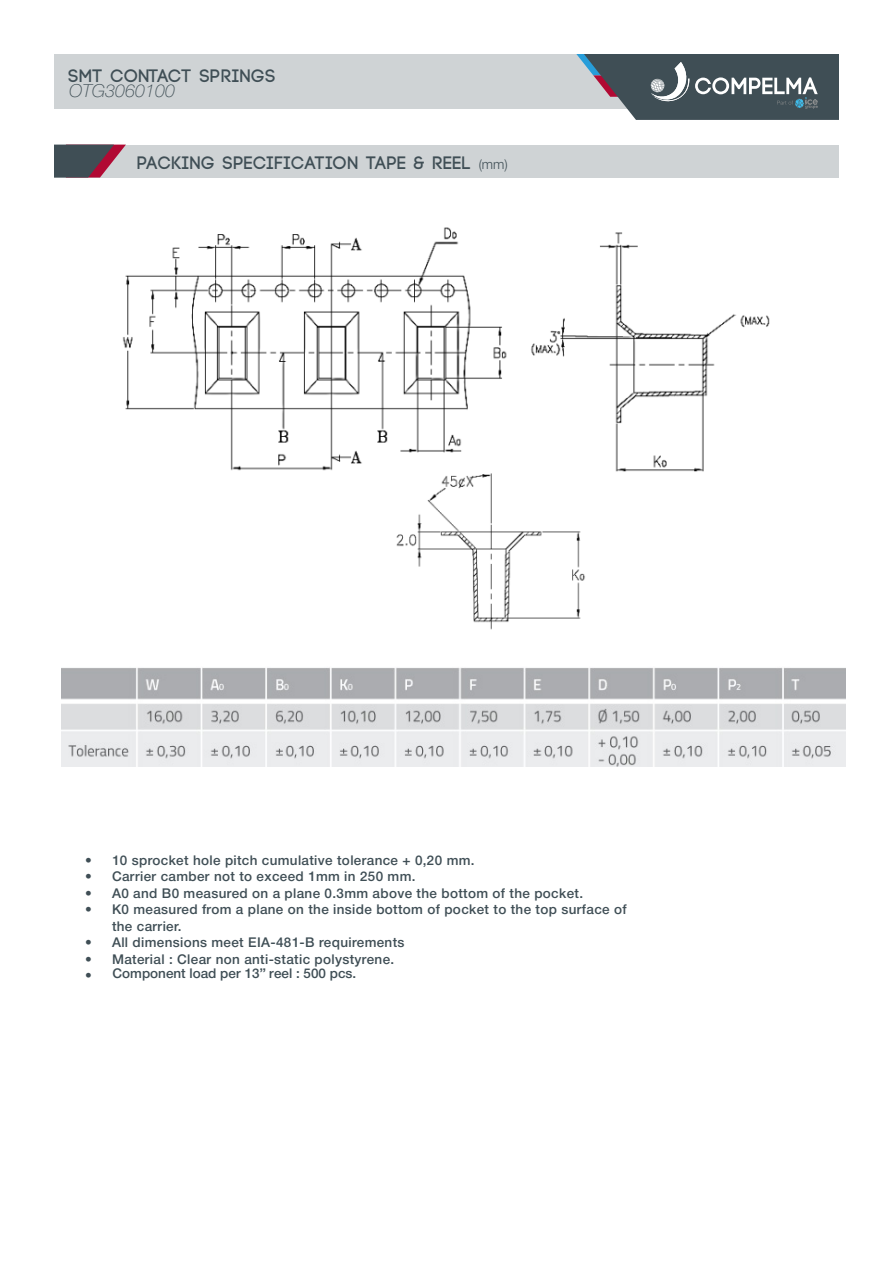
<style>
.page{position:relative;width:893px;height:1263px;background:#fff}
.page>*{position:absolute;margin:0;border:0;box-sizing:border-box;transform-origin:0 0}
.t1{font:700 18px "Code";letter-spacing:.05em;color:#3f4e55}
.t2{font:italic 100 18px "Helvetica Neue";color:#3f4e55}
.t3{font:500 13.5px/16.5px "Helvetica Neue";letter-spacing:.025em;color:#3f4e55}
.t4{font:500 13.5px "Helvetica Neue";color:#3f4e55}
.s1{font-family:"Helvetica Neue";font-weight:300;font-size:13.5px}
</style>
<div class="page">
<div style="left:54px;top:54px;width:785px;height:54px;background:#cfd3d5"></div>
<svg style="left:576px;top:54px;width:263px;height:66px;background:#616d73"></svg>
<div style="left:54px;top:145px;width:785px;height:33px;background:#cfd3d5"></div>
<svg style="left:54px;top:145px;width:72px;height:33px"></svg>
<img style="left:122px;top:227px;width:648px;height:403px">
<img style="left:62px;top:667px;width:783px;height:99px">
<h1 class="t1" style="left:68px;top:67px;width:209px">SMT CONTACT SPRINGS</h1>
<h1 class="t2" style="left:69px;top:77px;width:108px">OTG3060100</h1>
<h1 class="t1" style="left:138px;top:154px;width:372px">PACKING SPECIFICATION TAPE &amp; REEL <span class="s1">(mm)</span></h1>
<p class="t3" style="left:85px;top:850px;width:391px">• 10 sprocket hole pitch cumulative tolerance + 0,20 mm.</p>
<p class="t3" style="left:85px;top:867px;width:332px">• Carrier camber not to exceed 1mm in 250 mm.</p>
<p class="t3" style="left:85px;top:883px;width:500px">• A0 and B0 measured on a plane 0.3mm above the bottom of the pocket.</p>
<p class="t3" style="left:112px;top:900px;width:516px;text-indent:-27px">• K0 measured from a plane on the inside bottom of pocket to the top surface of the carrier.</p>
<p class="t3" style="left:85px;top:933px;width:321px">• All dimensions meet EIA-481-B requirements</p>
<p class="t3" style="left:85px;top:949px;width:311px">• Material : Clear non anti-static polystyrene.</p>
<p class="t4" style="left:85px;top:962px;width:273px">• Component load per 13’’ reel : 500 pcs.</p>
</div>
